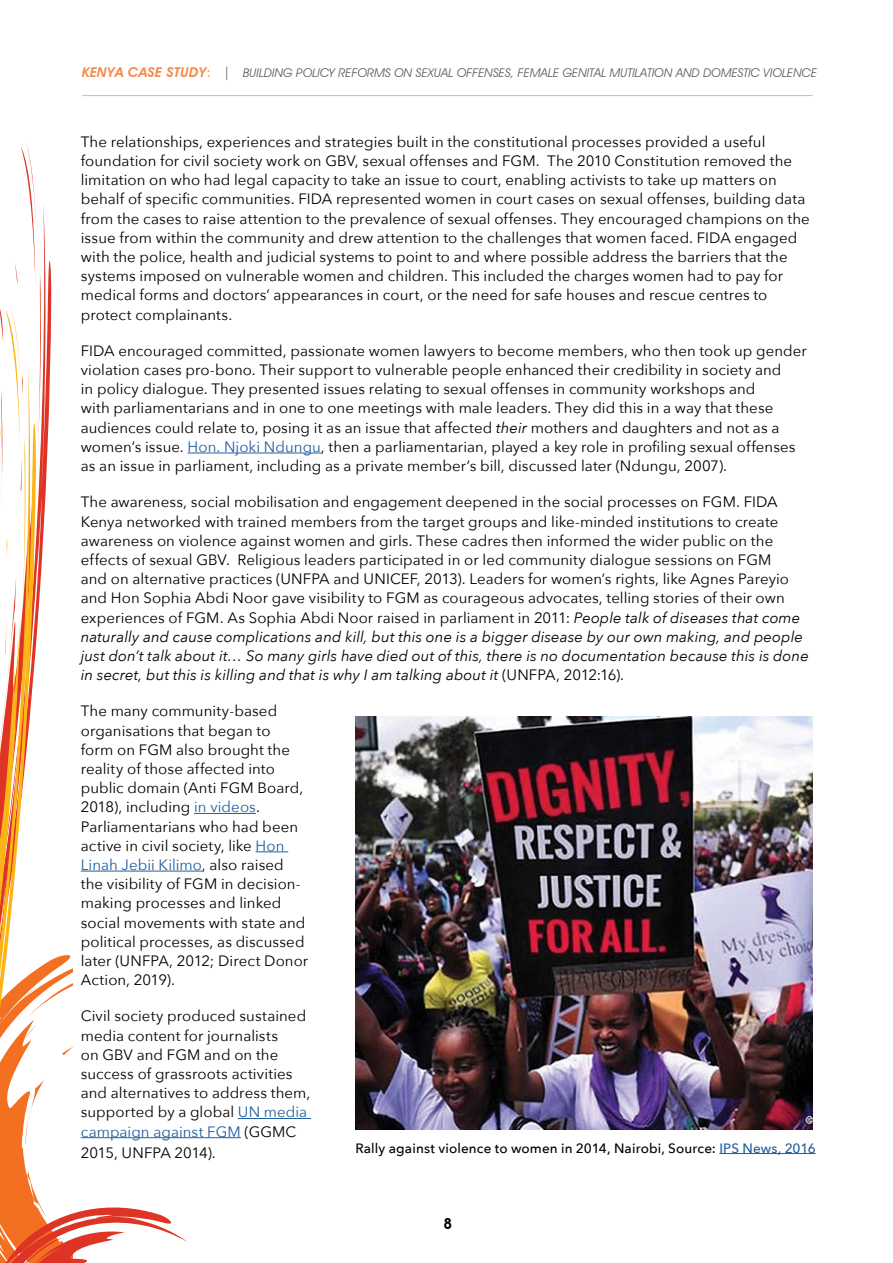
<style>
.page{position:relative;width:893px;height:1263px;background:#fff}
.page>*{position:absolute;margin:0;border:0;box-sizing:border-box;transform-origin:0 0}
.t1{font:15px/19.2px "Avenir Next";letter-spacing:.005em;color:#000}
.t2{font:15px "Avenir Next";letter-spacing:-.02em;color:#000}
.t3{font:600 15px "Avant Garde IT Cby BT";color:#000}
.t4{font:500 13.5px "Avenir Next";letter-spacing:.01em;color:#000}
.t5{font:italic 12px "Avant Garde IT Cby BT";letter-spacing:.01em;color:#58595b}
.s1{font-weight:600;font-size:13.5px;color:#f68a46}
.s2{font-weight:500;font-style:normal;font-size:13.5px;color:#f68a46}
.s3{font-style:normal;font-size:13.5px}
.s4{font-style:italic}
.s5{color:#215e9e}
</style>
<div class="page">
<hr style="left:82px;top:95px;width:730px;height:1px;background:#bcbec0">
<svg style="left:0;top:143px;width:276px;height:1120px"></svg>
<hr style="left:188px;top:453px;width:133px;height:1px;background:#215e9e">
<hr style="left:194px;top:813px;width:62px;height:1px;background:#215e9e">
<hr style="left:256px;top:851px;width:32px;height:1px;background:#215e9e">
<hr style="left:81px;top:871px;width:121px;height:1px;background:#215e9e">
<hr style="left:238px;top:1118px;width:73px;height:1px;background:#215e9e">
<hr style="left:81px;top:1137px;width:160px;height:1px;background:#215e9e">
<img style="left:355px;top:716px;width:457px;height:413px">
<hr style="left:719px;top:1153px;width:97px;height:1px;background:#215e9e">
<p class="t5" style="left:82px;top:66px;width:736px"><span class="s1">KENYA CASE STUDY</span><span class="s2">:</span> <span class="s3">|</span> BUILDING POLICY REFORMS ON SEXUAL OFFENSES, FEMALE GENITAL MUTILATION AND DOMESTIC VIOLENCE</p>
<p class="t1" style="left:81px;top:131px;width:730px">The relationships, experiences and strategies built in the constitutional processes provided a useful foundation for civil society work on GBV, sexual offenses and FGM. The 2010 Constitution removed the limitation on who had legal capacity to take an issue to court, enabling activists to take up matters on behalf of specific communities. FIDA represented women in court cases on sexual offenses, building data from the cases to raise attention to the prevalence of sexual offenses. They encouraged champions on the issue from within the community and drew attention to the challenges that women faced. FIDA engaged with the police, health and judicial systems to point to and where possible address the barriers that the systems imposed on vulnerable women and children. This included the charges women had to pay for medical forms and doctors’ appearances in court, or the need for safe houses and rescue centres to protect complainants.</p>
<p class="t1" style="left:81px;top:340px;width:728px">FIDA encouraged committed, passionate women lawyers to become members, who then took up gender violation cases pro-bono. Their support to vulnerable people enhanced their credibility in society and<br>in policy dialogue. They presented issues relating to sexual offenses in community workshops and<br>with parliamentarians and in one to one meetings with male leaders. They did this in a way that these audiences could relate to, posing it as an issue that affected <span class="s4">their</span> mothers and daughters and not as a women’s issue. <span class="s5">Hon. Njoki Ndungu</span>, then a parliamentarian, played a key role in profiling sexual offenses as an issue in parliament, including as a private member’s bill, discussed later (Ndungu, 2007).</p>
<p class="t1" style="left:81px;top:492px;width:729px">The awareness, social mobilisation and engagement deepened in the social processes on FGM. FIDA Kenya networked with trained members from the target groups and like-minded institutions to create awareness on violence against women and girls. These cadres then informed the wider public on the effects of sexual GBV. Religious leaders participated in or led community dialogue sessions on FGM<br>and on alternative practices (UNFPA and UNICEF, 2013). Leaders for women’s rights, like Agnes Pareyio and Hon Sophia Abdi Noor gave visibility to FGM as courageous advocates, telling stories of their own experiences of FGM. As Sophia Abdi Noor raised in parliament in 2011: <span class="s4">People talk of diseases that come naturally and cause complications and kill, but this one is a bigger disease by our own making, and people just don’t talk about it… So many girls have died out of this, there is no documentation because this is done in secret, but this is killing and that is why I am talking about it</span> (UNFPA, 2012:16).</p>
<p class="t1" style="left:81px;top:701px;width:229px">The many community-based organisations that began to<br>form on FGM also brought the reality of those affected into public domain (Anti FGM Board,<br>2018), including <span class="s5">in videos</span>.<br>Parliamentarians who had been active in civil society, like <span class="s5">Hon<br>Linah Jebii Kilimo</span>, also raised the visibility of FGM in decision&shy;making processes and linked social movements with state and political processes, as discussed later (UNFPA, 2012; Direct Donor<br>Action, 2019).</p>
<p class="t1" style="left:81px;top:1006px;width:231px">Civil society produced sustained media content for journalists<br>on GBV and FGM and on the success of grassroots activities and alternatives to address them, supported by a global <span class="s5">UN media campaign against FGM</span> (GGMC</p>
<p class="t2" style="left:81px;top:1140px;width:136px">2015, UNFPA 2014).</p>
<p class="t4" style="left:355px;top:1136px;width:462px">Rally against violence to women in 2014, Nairobi, Source: <span class="s5">IPS News, 2016</span></p>
<p class="t3" style="left:443px;top:1214px;width:10px">8</p>
</div>
